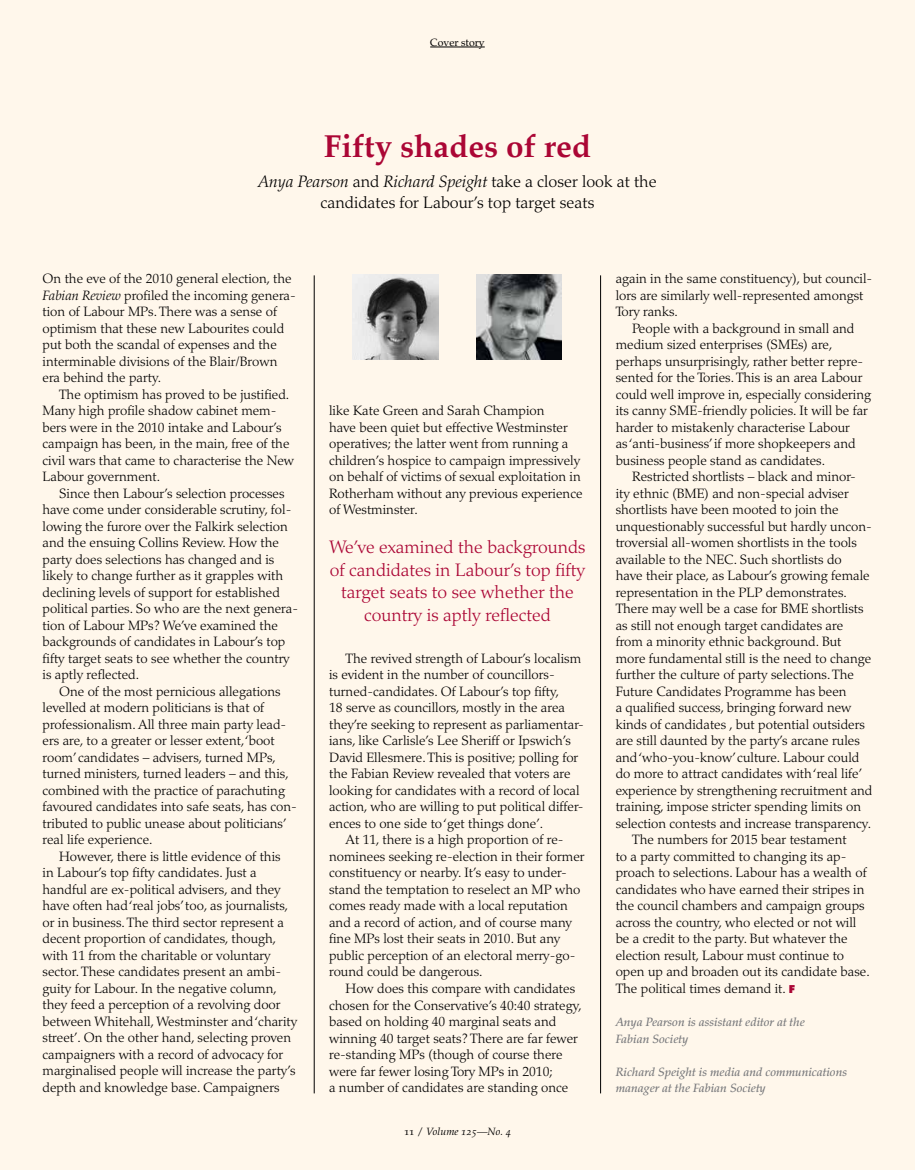
<style>
.page{position:relative;width:915px;height:1170px;background:#fff}
.page>*{position:absolute;margin:0;border:0;box-sizing:border-box;transform-origin:0 0}
.t1{font:700 31.5px "Palatino";color:#ab0635}
.t2{font:300 18px/22.5px "Palatino LT Std";color:#ab0635;text-align:center}
.t3{font:300 16.5px/21px "Palatino LT Std";color:#000;text-align:center}
.t4{font:300 13.5px/16.5px "Palatino LT Std";color:#000}
.t5{font:italic 500 12px/16.5px "Palatino LT Std";color:#77787b}
.t6{font:italic 10.5px "Palatino LT Std";color:#000}
.t7{font:10.5px "Palatino LT Std";color:#000}
.s1{font-style:italic}
.s2{font-style:normal}
.s3{font-family:"Futura Std";font-weight:800;font-size:10.5px;color:#ab0635}
</style>
<div class="page">
<div style="left:0;top:0;width:914px;height:1169px;background:#fff7eb"></div>
<hr style="left:314px;top:275px;width:1px;height:818px;background:#000">
<hr style="left:600px;top:275px;width:1px;height:818px;background:#000">
<hr style="left:430px;top:47px;width:54px;height:1px;background:#000">
<img style="left:476px;top:274px;width:85px;height:85px">
<img style="left:353px;top:274px;width:85px;height:85px">
<p class="t7" style="left:430px;top:36px;width:56px">Cover story</p>
<h1 class="t1" style="left:324px;top:120px;width:268px">Fifty shades of red</h1>
<p class="t3" style="left:258px;top:171px;width:400px"><span class="s1">Anya Pearson</span> and <span class="s1">Richard Speight</span> take a closer look at the candidates for Labour’s top target seats</p>
<p class="t4" style="left:43px;top:270px;width:255px">On the eve of the 2010 general election, the <span class="s1">Fabian Review</span> profiled the incoming genera&shy;tion of Labour MPs. There was a sense of optimism that these new Labourites could put both the scandal of expenses and the interminable divisions of the Blair/Brown era behind the party.</p>
<p class="t4" style="left:43px;top:386px;width:253px;text-indent:16px">The optimism has proved to be justified.<br>Many high profile shadow cabinet mem&shy;bers were in the 2010 intake and Labour’s campaign has been, in the main, free of the civil wars that came to characterise the New Labour government.</p>
<p class="t4" style="left:43px;top:485px;width:257px;text-indent:16px">Since then Labour’s selection processes have come under considerable scrutiny, fol&shy;lowing the furore over the Falkirk selection and the ensuing Collins Review. How the party does selections has changed and is likely to change further as it grapples with declining levels of support for established political parties. So who are the next genera&shy;tion of Labour MPs? We’ve examined the backgrounds of candidates in Labour’s top fifty target seats to see whether the country is aptly reflected.</p>
<p class="t4" style="left:43px;top:683px;width:256px;text-indent:16px">One of the most pernicious allegations levelled at modern politicians is that of professionalism. All three main party lead&shy;ers are, to a greater or lesser extent, ‘boot room’ candidates – advisers, turned MPs, turned ministers, turned leaders – and this, combined with the practice of parachuting favoured candidates into safe seats, has con&shy;tributed to public unease about politicians’ real life experience.</p>
<p class="t4" style="left:43px;top:848px;width:256px;text-indent:16px">However, there is little evidence of this<br>in Labour’s top fifty candidates. Just a handful are ex-political advisers, and they have often had ‘real jobs’ too, as journalists, or in business. The third sector represent a decent proportion of candidates, though, with 11 from the charitable or voluntary sector. These candidates present an ambi&shy;guity for Labour. In the negative column, they feed a perception of a revolving door between Whitehall, Westminster and ‘charity street’. On the other hand, selecting proven campaigners with a record of advocacy for marginalised people will increase the party’s depth and knowledge base. Campaigners</p>
<p class="t4" style="left:329px;top:402px;width:255px">like Kate Green and Sarah Champion<br>have been quiet but effective Westminster operatives; the latter went from running a children’s hospice to campaign impressively on behalf of victims of sexual exploitation in Rotherham without any previous experience of Westminster.</p>
<h2 class="t2" style="left:329px;top:536px;width:257px">We’ve examined the backgrounds of candidates in Labour’s top fifty target seats to see whether the country is aptly reflected</h2>
<p class="t4" style="left:329px;top:650px;width:256px;text-indent:16px">The revived strength of Labour’s localism is evident in the number of councillors&shy;turned-candidates. Of Labour’s top fifty,<br>18 serve as councillors, mostly in the area they’re seeking to represent as parliamentar&shy;ians, like Carlisle’s Lee Sheriff or Ipswich’s David Ellesmere. This is positive; polling for the Fabian Review revealed that voters are looking for candidates with a record of local action, who are willing to put political differ&shy;ences to one side to ‘get things done’.</p>
<p class="t4" style="left:329px;top:831px;width:257px;text-indent:16px">At 11, there is a high proportion of re&shy;nominees seeking re-election in their former constituency or nearby. It’s easy to under&shy;stand the temptation to reselect an MP who comes ready made with a local reputation and a record of action, and of course many fine MPs lost their seats in 2010. But any public perception of an electoral merry-go&shy;round could be dangerous.</p>
<p class="t4" style="left:329px;top:980px;width:254px;text-indent:16px">How does this compare with candidates chosen for the Conservative’s 40:40 strategy, based on holding 40 marginal seats and winning 40 target seats? There are far fewer re-standing MPs (though of course there were far fewer losing Tory MPs in 2010;<br>a number of candidates are standing once</p>
<p class="t6" style="left:404px;top:1125px;width:108px"><span class="s2">11 /</span> Volume 125—No. 4</p>
<p class="t4" style="left:615px;top:270px;width:258px">again in the same constituency), but council&shy;lors are similarly well-represented amongst<br>Tory ranks.</p>
<p class="t4" style="left:615px;top:320px;width:257px;text-indent:16px">People with a background in small and medium sized enterprises (SMEs) are, perhaps unsurprisingly, rather better repre&shy;sented for the Tories. This is an area Labour could well improve in, especially considering its canny SME-friendly policies. It will be far harder to mistakenly characterise Labour<br>as ‘anti-business’ if more shopkeepers and business people stand as candidates.</p>
<p class="t4" style="left:632px;top:468px;width:225px">Restricted shortlists – black and minor-</p>
<p class="t4" style="left:615px;top:485px;width:234px">ity ethnic (BME) and non-special adviser</p>
<p class="t4" style="left:615px;top:501px;width:224px">shortlists have been mooted to join the</p>
<p class="t4" style="left:615px;top:518px;width:258px">unquestionably successful but hardly uncon-</p>
<p class="t4" style="left:615px;top:534px;width:243px">troversial all-women shortlists in the tools</p>
<p class="t4" style="left:615px;top:551px;width:227px">available to the NEC. Such shortlists do</p>
<p class="t4" style="left:615px;top:567px;width:255px">have their place, as Labour’s growing female</p>
<p class="t4" style="left:615px;top:584px;width:233px">representation in the PLP demonstrates.</p>
<p class="t4" style="left:615px;top:600px;width:249px">There may well be a case for BME shortlists</p>
<p class="t4" style="left:615px;top:617px;width:229px">as still not enough target candidates are</p>
<p class="t4" style="left:615px;top:633px;width:227px">from a minority ethnic background. But</p>
<p class="t4" style="left:615px;top:650px;width:257px">more fundamental still is the need to change</p>
<p class="t4" style="left:615px;top:666px;width:240px">further the culture of party selections. The</p>
<p class="t4" style="left:615px;top:683px;width:232px">Future Candidates Programme has been</p>
<p class="t4" style="left:615px;top:699px;width:237px">a qualified success, bringing forward new</p>
<p class="t4" style="left:615px;top:716px;width:251px">kinds of candidates , but potential outsiders</p>
<p class="t4" style="left:615px;top:732px;width:245px">are still daunted by the party’s arcane rules</p>
<p class="t4" style="left:615px;top:749px;width:245px">and ‘who-you-know’ culture. Labour could</p>
<p class="t4" style="left:615px;top:765px;width:248px">do more to attract candidates with ‘real life’</p>
<p class="t4" style="left:615px;top:782px;width:258px">experience by strengthening recruitment and</p>
<p class="t4" style="left:615px;top:798px;width:247px">training, impose stricter spending limits on</p>
<p class="t4" style="left:615px;top:815px;width:257px">selection contests and increase transparency.</p>
<p class="t4" style="left:632px;top:831px;width:216px">The numbers for 2015 bear testament</p>
<p class="t4" style="left:615px;top:848px;width:232px">to a party committed to changing its ap-</p>
<p class="t4" style="left:615px;top:864px;width:252px">proach to selections. Labour has a wealth of</p>
<p class="t4" style="left:615px;top:881px;width:250px">candidates who have earned their stripes in</p>
<p class="t4" style="left:615px;top:897px;width:250px">the council chambers and campaign groups</p>
<p class="t4" style="left:615px;top:914px;width:242px">across the country, who elected or not will</p>
<p class="t4" style="left:615px;top:930px;width:233px">be a credit to the party. But whatever the</p>
<p class="t4" style="left:615px;top:947px;width:230px">election result, Labour must continue to</p>
<p class="t4" style="left:615px;top:963px;width:255px">open up and broaden out its candidate base.</p>
<p class="t4" style="left:615px;top:980px;width:181px">The political times demand it. <span class="s3">F</span></p>
<p class="t5" style="left:615px;top:1013px;width:191px">Anya Pearson is assistant editor at the<br>Fabian Society</p>
<p class="t5" style="left:615px;top:1063px;width:233px">Richard Speight is media and communications manager at the Fabian Society</p>
</div>
